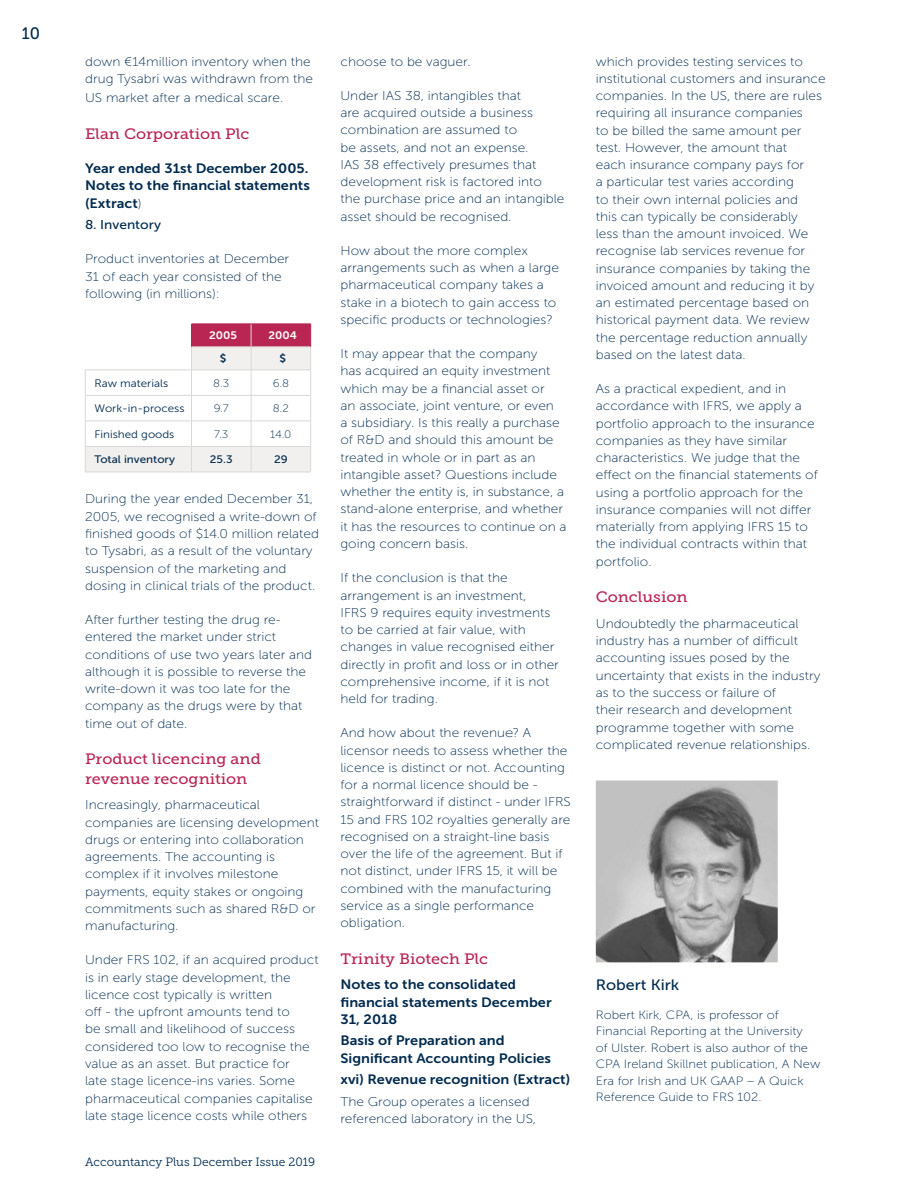
<style>
.page{position:relative;width:915px;height:1191px;background:#fff}
.page>*{position:absolute;margin:0;border:0;box-sizing:border-box;transform-origin:0 0}
.t1{font:16.5px "Museo Slab 500";color:#002a4e}
.t2{font:15px/19.5px "Museo Slab 500";color:#b92654;scale:1.07 1}
.t3{font:15px "Museo Sans 500";color:#002a4e;scale:1.07 1}
.t4{font:13.5px/17.2px "Museo Sans 700";color:#002a4e;scale:1.07 1}
.t5{font:12.75px/17.2px "Museo Sans 100";color:#002a4e;scale:1.07 1}
.t6{font:12.75px "Museo Sans 500";color:#002a4e;scale:1.07 1}
.t7{font:12px/16.5px "Museo Sans 100";color:#002a4e;scale:1.07 1}
.t8{font:12px "Museo Slab 300";color:#002a4e}
.t9{font:10.8px "Museo Sans 300";color:#002a4e;scale:1.07 1}
.t10{font:10.8px "Museo Sans 500";color:#002a4e;scale:1.07 1}
.t11{font:10.8px "Museo Sans 100";color:#002a4e;scale:1.07 1}
.t12{font:10.8px "Museo Sans 700";color:#fff;scale:1.07 1}
.t13{font:10.8px "Museo Sans 700";color:#002a4e;scale:1.07 1}
.s1{font-family:"Museo Sans 100";font-size:12.75px}
</style>
<div class="page">
<img style="left:595px;top:780px;width:182px;height:182px">
<hr style="left:85px;top:472px;width:106px;height:1px;background:#d9d8d6">
<hr style="left:191px;top:472px;width:60px;height:1px;background:#d9d8d6">
<hr style="left:251px;top:472px;width:60px;height:1px;background:#d9d8d6">
<svg style="left:85px;top:324px;width:226px;height:148px"></svg>
<p class="t1" style="left:22px;top:24px;width:20px">10</p>
<p class="t5" style="left:85px;top:53px;width:214px">down €14million inventory when the drug Tysabri was withdrawn from the</p>
<p class="t5" style="left:85px;top:89px;width:187px">US market after a medical scare.</p>
<p class="t2" style="left:85px;top:124px;width:155px">Elan Corporation Plc</p>
<p class="t4" style="left:85px;top:160px;width:211px;text-align:justify">Year ended 31st December 2005.<br>Notes to the financial statements (Extract<span class="s1">)</span></p>
<p class="t6" style="left:85px;top:218px;width:72px">8. Inventory</p>
<p class="t5" style="left:85px;top:250px;width:192px">Product inventories at December<br>31 of each year consisted of the following (in millions):</p>
<p class="t12" style="left:209px;top:330px;width:28px">2005</p>
<p class="t12" style="left:268px;top:330px;width:28px">2004</p>
<p class="t13" style="left:220px;top:353px;width:8px">$</p>
<p class="t13" style="left:279px;top:353px;width:8px">$</p>
<p class="t9" style="left:94px;top:377px;width:70px">Raw materials</p>
<p class="t11" style="left:213px;top:377px;width:16px">8.3</p>
<p class="t11" style="left:273px;top:377px;width:17px">6.8</p>
<p class="t9" style="left:94px;top:403px;width:86px">Work-in-process</p>
<p class="t11" style="left:214px;top:403px;width:15px">9.7</p>
<p class="t11" style="left:273px;top:403px;width:16px">8.2</p>
<p class="t9" style="left:94px;top:428px;width:76px">Finished goods</p>
<p class="t11" style="left:214px;top:428px;width:15px">7.3</p>
<p class="t11" style="left:270px;top:428px;width:21px">14.0</p>
<p class="t10" style="left:94px;top:453px;width:77px">Total inventory</p>
<p class="t10" style="left:210px;top:453px;width:23px">25.3</p>
<p class="t10" style="left:274px;top:453px;width:14px">29</p>
<p class="t5" style="left:85px;top:490px;width:220px">During the year ended December 31, 2005, we recognised a write-down of finished goods of $14.0 million related to Tysabri, as a result of the voluntary suspension of the marketing and dosing in clinical trials of the product.</p>
<p class="t5" style="left:85px;top:611px;width:214px">After further testing the drug re&shy;entered the market under strict conditions of use two years later and although it is possible to reverse the write-down it was too late for the company as the drugs were by that time out of date.</p>
<p class="t2" style="left:85px;top:749px;width:166px">Product licencing and revenue recognition</p>
<p class="t5" style="left:85px;top:796px;width:220px">Increasingly, pharmaceutical companies are licensing development drugs or entering into collaboration agreements. The accounting is complex if it involves milestone payments, equity stakes or ongoing commitments such as shared R&amp;D or manufacturing.</p>
<p class="t5" style="left:85px;top:951px;width:220px">Under FRS 102, if an acquired product is in early stage development, the licence cost typically is written<br>off - the upfront amounts tend to<br>be small and likelihood of success considered too low to recognise the value as an asset. But practice for<br>late stage licence-ins varies. Some pharmaceutical companies capitalise late stage licence costs while others</p>
<p class="t8" style="left:85px;top:1155px;width:232px">Accountancy Plus December Issue 2019</p>
<p class="t5" style="left:340px;top:53px;width:123px">choose to be vaguer.</p>
<p class="t5" style="left:340px;top:87px;width:211px">Under IAS 38, intangibles that<br>are acquired outside a business combination are assumed to<br>be assets, and not an expense.<br>IAS 38 effectively presumes that development risk is factored into the purchase price and an intangible asset should be recognised.</p>
<p class="t5" style="left:340px;top:242px;width:206px">How about the more complex arrangements such as when a large pharmaceutical company takes a stake in a biotech to gain access to specific products or technologies?</p>
<p class="t5" style="left:340px;top:345px;width:213px">It may appear that the company<br>has acquired an equity investment which may be a financial asset or<br>an associate, joint venture, or even<br>a subsidiary. Is this really a purchase of R&amp;D and should this amount be treated in whole or in part as an intangible asset? Questions include whether the entity is, in substance, a stand-alone enterprise, and whether it has the resources to continue on a going concern basis.</p>
<p class="t5" style="left:340px;top:569px;width:206px">If the conclusion is that the arrangement is an investment,<br>IFRS 9 requires equity investments to be carried at fair value, with changes in value recognised either directly in profit and loss or in other comprehensive income, if it is not held for trading.</p>
<p class="t5" style="left:340px;top:724px;width:217px">And how about the revenue? A licensor needs to assess whether the licence is distinct or not. Accounting for a normal licence should be - straightforward if distinct - under IFRS 15 and FRS 102 royalties generally are recognised on a straight-line basis over the life of the agreement. But if not distinct, under IFRS 15, it will be combined with the manufacturing service as a single performance obligation.</p>
<p class="t2" style="left:340px;top:948px;width:139px">Trinity Biotech Plc</p>
<p class="t4" style="left:340px;top:976px;width:199px">Notes to the consolidated financial statements December<br>31, 2018</p>
<p class="t4" style="left:340px;top:1032px;width:198px">Basis of Preparation and<br>Significant Accounting Policies</p>
<p class="t4" style="left:340px;top:1071px;width:216px">xvi) Revenue recognition (Extract)</p>
<p class="t5" style="left:340px;top:1092px;width:184px">The Group operates a licensed referenced laboratory in the US,</p>
<p class="t5" style="left:595px;top:53px;width:216px">which provides testing services to institutional customers and insurance companies. In the US, there are rules requiring all insurance companies<br>to be billed the same amount per test. However, the amount that<br>each insurance company pays for<br>a particular test varies according<br>to their own internal policies and<br>this can typically be considerably<br>less than the amount invoiced. We recognise lab services revenue for insurance companies by taking the invoiced amount and reducing it by an estimated percentage based on historical payment data. We review the percentage reduction annually based on the latest data.</p>
<p class="t5" style="left:595px;top:380px;width:209px">As a practical expedient, and in accordance with IFRS, we apply a portfolio approach to the insurance companies as they have similar characteristics. We judge that the effect on the financial statements of using a portfolio approach for the insurance companies will not differ materially from applying IFRS 15 to the individual contracts within that portfolio.</p>
<p class="t2" style="left:595px;top:587px;width:87px">Conclusion</p>
<p class="t5" style="left:595px;top:615px;width:211px">Undoubtedly the pharmaceutical industry has a number of difficult accounting issues posed by the uncertainty that exists in the industry as to the success or failure of<br>their research and development programme together with some complicated revenue relationships.</p>
<p class="t3" style="left:595px;top:976px;width:80px">Robert Kirk</p>
<p class="t7" style="left:595px;top:1006px;width:211px">Robert Kirk, CPA, is professor of Financial Reporting at the University<br>of Ulster. Robert is also author of the CPA Ireland Skillnet publication, A New Era for Irish and UK GAAP – A Quick Reference Guide to FRS 102.</p>
</div>
